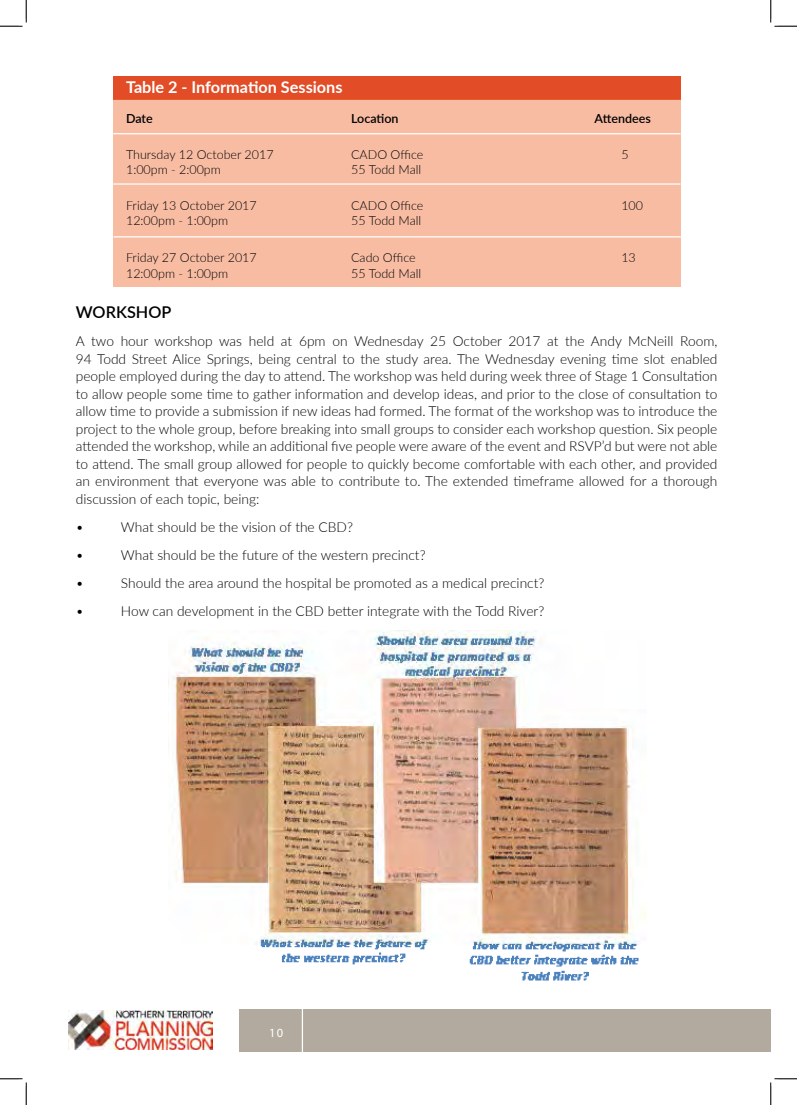
<style>
.page{position:relative;width:797px;height:1105px;background:#fff}
.page>*{position:absolute;margin:0;border:0;box-sizing:border-box;transform-origin:0 0}
.t1{font:700 16.25px "Lato";color:#fff}
.t2{font:600 16.25px "Lato";color:#000}
.t3{font:300 13.75px/17.5px "Lato";color:#000;text-align:justify}
.t4{font:300 12.5px "Lato";color:#000101}
.t5{font:600 12.5px "Lato";color:#000101}
.t6{font:12.5px "Myriad Pro";color:#fff}
</style>
<div class="page">
<div style="left:113px;top:76px;width:567px;height:23px;background:#e24c26"></div>
<div style="left:113px;top:99px;width:567px;height:188px;background:#f8bca3"></div>
<hr style="left:113px;top:183px;width:567px;height:2px;background:#fff">
<hr style="left:113px;top:133px;width:567px;height:1px;background:#fff">
<hr style="left:114px;top:236px;width:567px;height:1px;background:#fff">
<img style="left:168px;top:630px;width:478px;height:351px">
<div style="left:240px;top:1010px;width:530px;height:42px;background:#b2aa9f"></div>
<img style="left:69px;top:1011px;width:144px;height:39px">
<hr style="left:302px;top:1006px;width:1px;height:51px;background:#fff">
<svg style="left:0;top:0;width:27px;height:27px"></svg>
<svg style="left:0;top:1078px;width:27px;height:27px"></svg>
<svg style="left:770px;top:0;width:27px;height:27px"></svg>
<svg style="left:770px;top:1078px;width:27px;height:27px"></svg>
<p class="t1" style="left:126px;top:75px;width:218px">Table 2 - Information Sessions</p>
<p class="t5" style="left:126px;top:109px;width:28px">Date</p>
<p class="t5" style="left:351px;top:109px;width:49px">Location</p>
<p class="t5" style="left:594px;top:109px;width:58px">Attendees</p>
<p class="t4" style="left:126px;top:146px;width:149px">Thursday 12 October 2017</p>
<p class="t4" style="left:351px;top:146px;width:74px">CADO Office</p>
<p class="t4" style="left:621px;top:146px;width:9px">5</p>
<p class="t4" style="left:126px;top:161px;width:96px">1:00pm - 2:00pm</p>
<p class="t4" style="left:351px;top:161px;width:72px">55 Todd Mall</p>
<p class="t4" style="left:126px;top:197px;width:132px">Friday 13 October 2017</p>
<p class="t4" style="left:351px;top:197px;width:74px">CADO Office</p>
<p class="t4" style="left:621px;top:197px;width:23px">100</p>
<p class="t4" style="left:126px;top:212px;width:104px">12:00pm - 1:00pm</p>
<p class="t4" style="left:351px;top:212px;width:72px">55 Todd Mall</p>
<p class="t4" style="left:126px;top:248px;width:132px">Friday 27 October 2017</p>
<p class="t4" style="left:351px;top:248px;width:66px">Cado Office</p>
<p class="t4" style="left:621px;top:248px;width:16px">13</p>
<p class="t4" style="left:126px;top:265px;width:104px">12:00pm - 1:00pm</p>
<p class="t4" style="left:351px;top:265px;width:72px">55 Todd Mall</p>
<p class="t2" style="left:76px;top:300px;width:97px">WORKSHOP</p>
<p class="t3" style="left:76px;top:332px;width:643px">A two hour workshop was held at 6pm on Wednesday 25 October 2017 at the Andy McNeill Room, 94 Todd Street Alice Springs, being central to the study area. The Wednesday evening time slot enabled people employed during the day to attend. The workshop was held during week three of Stage 1 Consultation to allow people some time to gather information and develop ideas, and prior to the close of consultation to allow time to provide a submission if new ideas had formed. The format of the workshop was to introduce the project to the whole group, before breaking into small groups to consider each workshop question. Six people attended the workshop, while an additional five people were aware of the event and RSVP’d but were not able to attend. The small group allowed for people to quickly become comfortable with each other, and provided an environment that everyone was able to contribute to. The extended timeframe allowed for a thorough discussion of each topic, being:</p>
<p class="t3" style="left:76px;top:518px;width:9px">•</p>
<p class="t3" style="left:121px;top:518px;width:233px">What should be the vision of the CBD?</p>
<p class="t3" style="left:76px;top:546px;width:9px">•</p>
<p class="t3" style="left:121px;top:546px;width:306px">What should be the future of the western precinct?</p>
<p class="t3" style="left:76px;top:574px;width:9px">•</p>
<p class="t3" style="left:121px;top:574px;width:425px">Should the area around the hospital be promoted as a medical precinct?</p>
<p class="t3" style="left:76px;top:602px;width:9px">•</p>
<p class="t3" style="left:121px;top:602px;width:425px">How can development in the CBD better integrate with the Todd River?</p>
<p class="t6" style="left:269px;top:1025px;width:16px">10</p>
</div>
